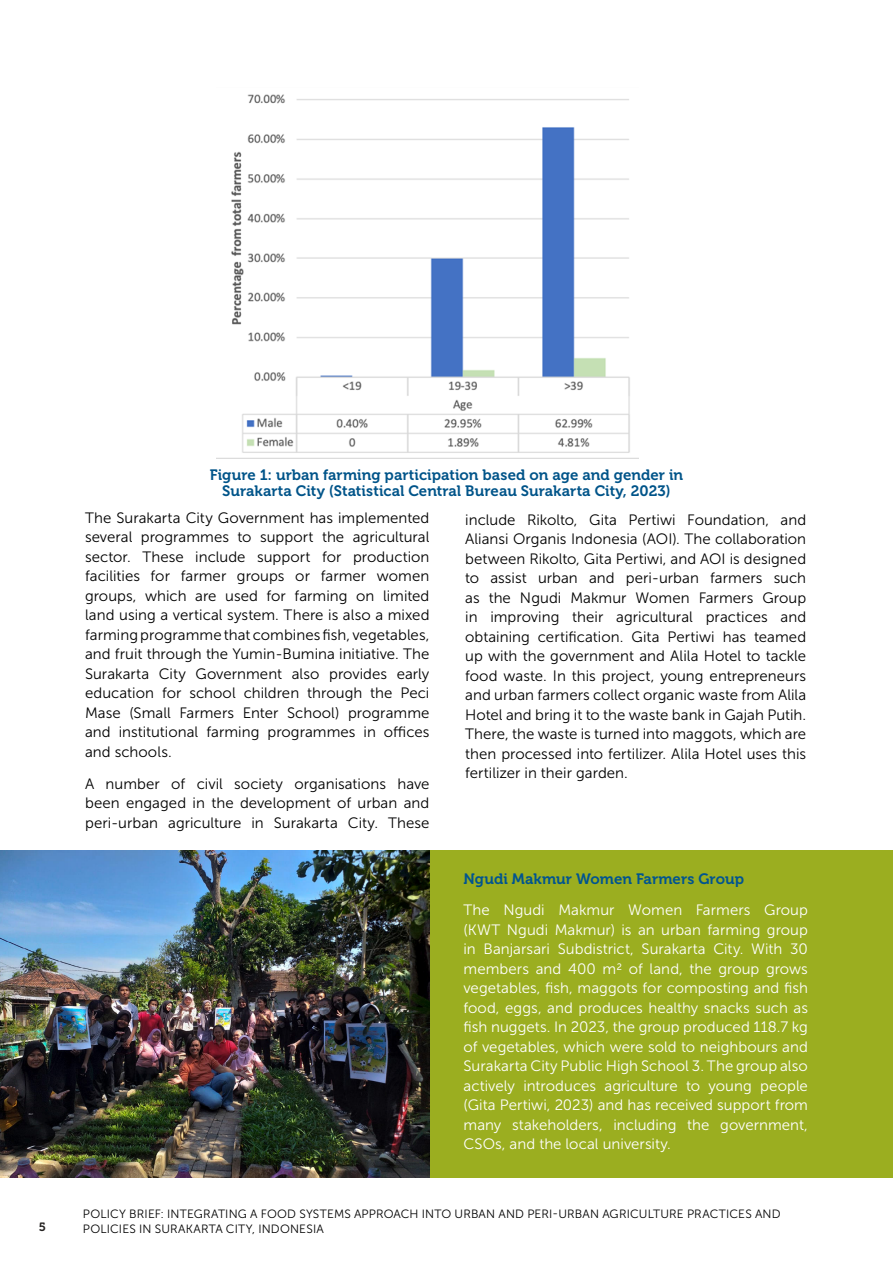
<style>
.page{position:relative;width:893px;height:1263px;background:#fff}
.page>*{position:absolute;margin:0;border:0;box-sizing:border-box;transform-origin:0 0}
.t1{font:15px/19.5px "Museo Sans 300";color:#000;text-align:justify}
.t2{font:15px/19.5px "Museo Sans 300";letter-spacing:.005em;color:#fff;text-align:justify}
.t3{font:15px/16.2px "Museo 700";letter-spacing:.005em;color:#005489;text-align:center}
.t4{font:15px "Museo 700";letter-spacing:.005em;color:#005490}
.t5{font:12px/15px "Museo Sans 300";letter-spacing:.015em;color:#000}
.t6{font:12px "Museo 700";color:#232120}
</style>
<div class="page">
<div style="left:0;top:850px;width:893px;height:328px;background:#9bae20"></div>
<img style="left:231px;top:94px;width:399px;height:359px">
<img style="left:0;top:850px;width:429px;height:328px">
<p class="t6" style="left:39px;top:1220px;width:9px">5</p>
<p class="t3" style="left:210px;top:467px;width:475px">Figure 1: urban farming participation based on age and gender in<br>Surakarta City (Statistical Central Bureau Surakarta City, 2023)</p>
<p class="t1" style="left:85px;top:508px;width:346px">The Surakarta City Government has implemented several programmes to support the agricultural sector. These include support for production facilities for farmer groups or farmer women groups, which are used for farming on limited land using a vertical system. There is also a mixed farming programme that combines fish, vegetables, and fruit through the Yumin-Bumina initiative. The Surakarta City Government also provides early education for school children through the Peci Mase (Small Farmers Enter School) programme and institutional farming programmes in offices and schools.</p>
<p class="t1" style="left:85px;top:774px;width:346px">A number of civil society organisations have been engaged in the development of urban and peri-urban agriculture in Surakarta City. These</p>
<p class="t1" style="left:465px;top:510px;width:343px">include Rikolto, Gita Pertiwi Foundation, and Aliansi Organis Indonesia (AOI). The collaboration between Rikolto, Gita Pertiwi, and AOI is designed to assist urban and peri-urban farmers such as the Ngudi Makmur Women Farmers Group in improving their agricultural practices and obtaining certification. Gita Pertiwi has teamed up with the government and Alila Hotel to tackle food waste. In this project, young entrepreneurs and urban farmers collect organic waste from Alila Hotel and bring it to the waste bank in Gajah Putih.<br>There, the waste is turned into maggots, which are then processed into fertilizer. Alila Hotel uses this fertilizer in their garden.</p>
<p class="t4" style="left:463px;top:870px;width:282px">Ngudi Makmur Women Farmers Group</p>
<p class="t2" style="left:463px;top:900px;width:346px">The Ngudi Makmur Women Farmers Group (KWT Ngudi Makmur) is an urban farming group in Banjarsari Subdistrict, Surakarta City. With 30 members and 400 m2 of land, the group grows vegetables, fish, maggots for composting and fish food, eggs, and produces healthy snacks such as fish nuggets. In 2023, the group produced 118.7 kg of vegetables, which were sold to neighbours and Surakarta City Public High School 3. The group also actively introduces agriculture to young people (Gita Pertiwi, 2023) and has received support from many stakeholders, including the government, CSOs, and the local university.</p>
<p class="t5" style="left:83px;top:1207px;width:699px">POLICY BRIEF: INTEGRATING A FOOD SYSTEMS APPROACH INTO URBAN AND PERI-URBAN AGRICULTURE PRACTICES AND<br>POLICIES IN SURAKARTA CITY, INDONESIA</p>
</div>
